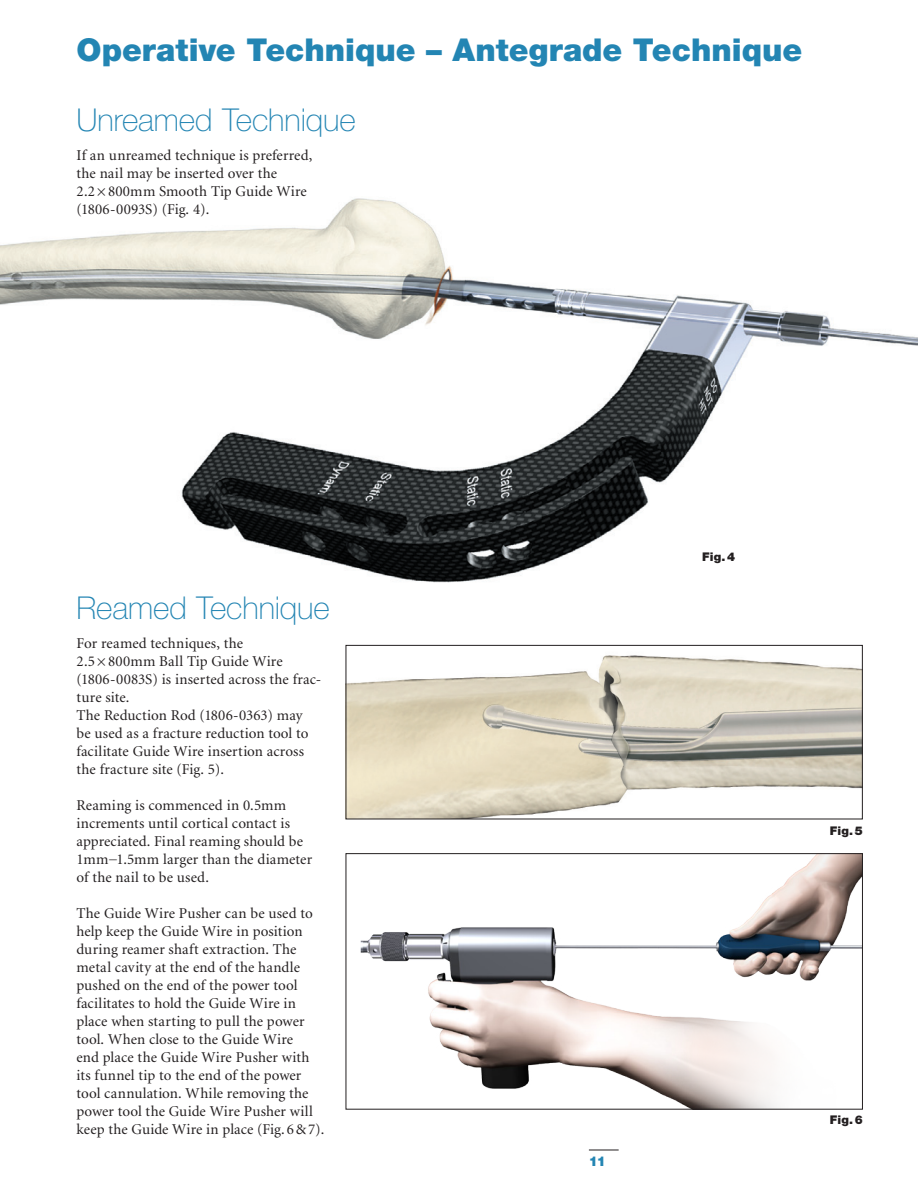
<style>
.page{position:relative;width:918px;height:1188px;background:#fff}
.page>*{position:absolute;margin:0;border:0;box-sizing:border-box;transform-origin:0 0}
.t1{font:900 31.5px "Helvetica Neue";color:#2385b3}
.t2{font:100 31.5px "Helvetica Neue";letter-spacing:-.005em;color:#2385b3}
.t3{font:15px/18px "Minion";letter-spacing:.005em;color:#231f20}
.t4{font:900 13.5px "Helvetica Neue";color:#2385b3}
.t5{font:900 12px "Helvetica Neue";letter-spacing:.015em;color:#231f20}
</style>
<div class="page">
<img style="left:0;top:198px;width:918px;height:385px">
<img style="left:348px;top:655px;width:513px;height:162px">
<div style="left:346px;top:645px;width:517px;height:174px;border:1px solid #231f20"></div>
<img style="left:361px;top:855px;width:500px;height:252px">
<div style="left:346px;top:853px;width:517px;height:256px;border:1px solid #231f20"></div>
<hr style="left:589px;top:1150px;width:30px;height:1px;background:#231f20">
<h1 class="t1" style="left:77px;top:31px;width:727px">Operative Technique – Antegrade Technique</h1>
<h1 class="t2" style="left:77px;top:102px;width:281px">Unreamed Technique</h1>
<p class="t3" style="left:77px;top:147px;width:237px">If an unreamed technique is preferred, the nail may be inserted over the<br>2.2×800mm Smooth Tip Guide Wire (1806-0093S) (Fig. 4).</p>
<h1 class="t2" style="left:77px;top:590px;width:255px">Reamed Technique</h1>
<p class="t3" style="left:77px;top:635px;width:246px">For reamed techniques, the<br>2.5×800mm Ball Tip Guide Wire (1806-0083S) is inserted across the frac&shy;ture site.<br>The Reduction Rod (1806-0363) may<br>be used as a fracture reduction tool to facilitate Guide Wire insertion across the fracture site (Fig. 5).</p>
<p class="t3" style="left:77px;top:797px;width:237px">Reaming is commenced in 0.5mm increments until cortical contact is appreciated. Final reaming should be<br>1mm−1.5mm larger than the diameter of the nail to be used.</p>
<p class="t3" style="left:77px;top:905px;width:249px">The Guide Wire Pusher can be used to help keep the Guide Wire in position during reamer shaft extraction. The metal cavity at the end of the handle pushed on the end of the power tool facilitates to hold the Guide Wire in place when starting to pull the power tool. When close to the Guide Wire<br>end place the Guide Wire Pusher with its funnel tip to the end of the power tool cannulation. While removing the power tool the Guide Wire Pusher will keep the Guide Wire in place (Fig. 6&amp;7).</p>
<p class="t5" style="left:702px;top:550px;width:35px">Fig.4</p>
<p class="t5" style="left:830px;top:824px;width:35px">Fig.5</p>
<p class="t4" style="left:589px;top:1154px;width:18px">11</p>
<p class="t5" style="left:830px;top:1113px;width:35px">Fig.6</p>
</div>
